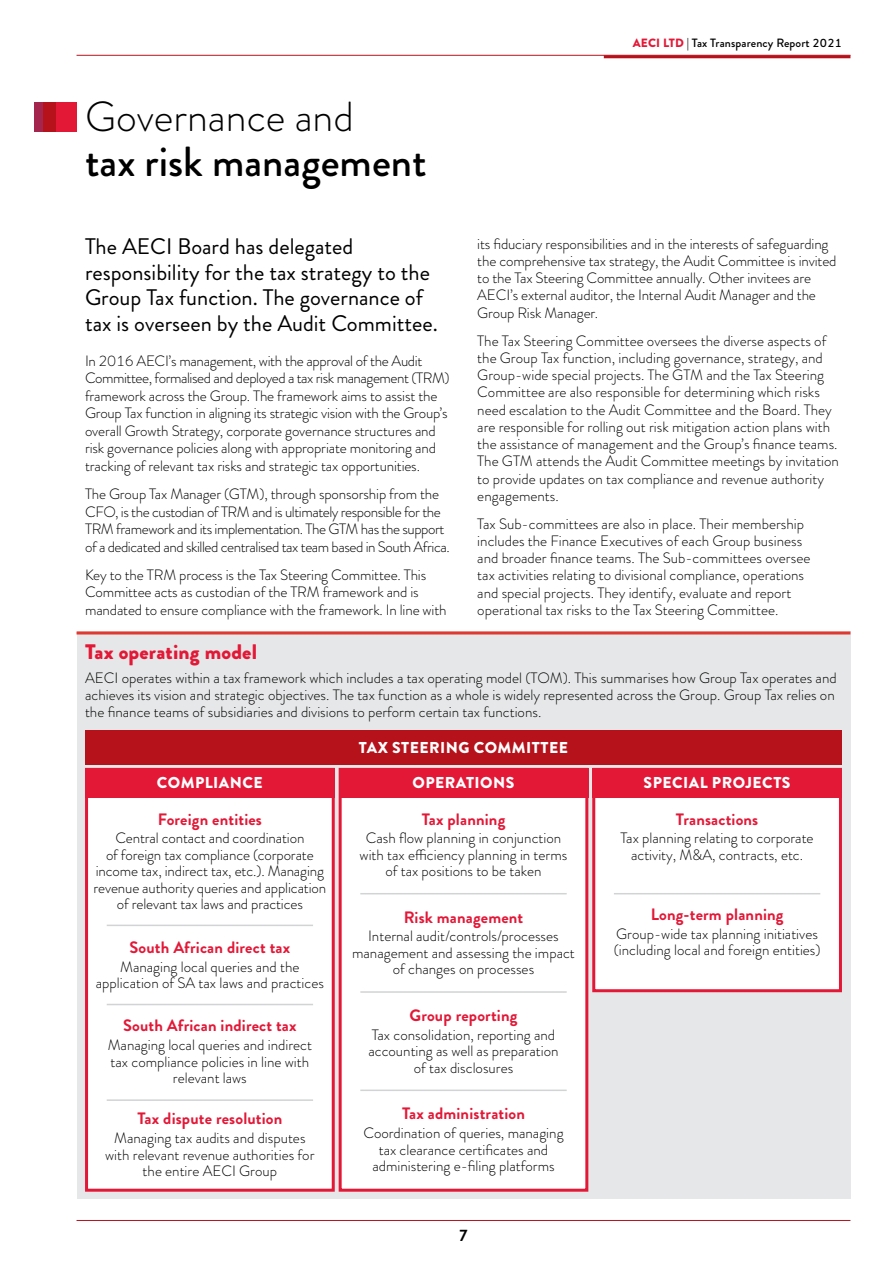
<style>
.page{position:relative;width:893px;height:1263px;background:#fff}
.page>*{position:absolute;margin:0;border:0;box-sizing:border-box;transform-origin:0 0}
.Page_Header{font:500 42px/45px "Brandon Grotesque";color:#000}
.Intro_Text_4{font:22.5px/25.8px "Brandon Grotesque";color:#000}
.Subheading_1{font:900 21px "Brandon Grotesque";letter-spacing:.01em;color:#e31837}
.Subheading_2{font:700 16.5px "Brandon Grotesque";letter-spacing:.01em;color:#e31837}
.t1{font:700 16.5px "Brandon Grotesque";color:#000}
.Subheading_2-2{font:900 15.75px "Brandon Grotesque";letter-spacing:.03em;color:#fff}
.Body_Text{font:300 15px/17.2px "Brandon Grotesque";letter-spacing:-.01em;color:#000}
.Subheading_2-3{font:300 15px/16.5px "Brandon Grotesque";color:#000;text-align:center}
.Body_Text-2{font:300 15px/17.5px "Brandon Grotesque";letter-spacing:-.03em;color:#000}
.t2{font:500 12px "Brandon Grotesque";letter-spacing:.01em;color:#000}
.s1{font-weight:300}
.s2{font-weight:900;color:#e31837}
</style>
<div class="page">
<div style="left:77px;top:631px;width:773px;height:568px;background:#e6e7e8"></div>
<div style="left:85px;top:730px;width:757px;height:34px;background:#b5121b"></div>
<hr style="left:77px;top:631px;width:773px;height:3px;background:#e03931">
<div style="left:592px;top:768px;width:250px;height:224px;background:#fff;border:3px solid #e31837"></div>
<div style="left:339px;top:768px;width:249px;height:424px;background:#fff;border:3px solid #e31837"></div>
<div style="left:339px;top:768px;width:249px;height:30px;background:#e31837"></div>
<div style="left:85px;top:768px;width:250px;height:424px;background:#fff;border:3px solid #e31837"></div>
<div style="left:85px;top:768px;width:250px;height:30px;background:#e31837"></div>
<div style="left:592px;top:768px;width:250px;height:30px;background:#e31837"></div>
<hr style="left:360px;top:893px;width:207px;height:1px;background:#d1d3d4">
<hr style="left:614px;top:893px;width:206px;height:1px;background:#d1d3d4">
<hr style="left:107px;top:925px;width:206px;height:1px;background:#d1d3d4">
<hr style="left:360px;top:991px;width:207px;height:2px;background:#d1d3d4">
<hr style="left:107px;top:1004px;width:206px;height:1px;background:#d1d3d4">
<hr style="left:360px;top:1089px;width:207px;height:2px;background:#d1d3d4">
<hr style="left:107px;top:1099px;width:206px;height:2px;background:#d1d3d4">
<div style="left:34px;top:102px;width:43px;height:30px;background:#e31837"></div>
<div style="left:34px;top:102px;width:21px;height:30px;background:#b5121b"></div>
<div style="left:34px;top:102px;width:9px;height:30px;background:#a4264f"></div>
<hr style="left:77px;top:1220px;width:773px;height:1px;background:#b5121b">
<hr style="left:77px;top:55px;width:773px;height:1px;background:#b5121b">
<hr style="left:604px;top:55px;width:246px;height:3px;background:#b5121b">
<p class="Page_Header" style="left:85px;top:95px;width:343px"><span class="s1">Governance and<br></span>tax risk management</p>
<p class="Intro_Text_4" style="left:85px;top:234px;width:354px">The AECI Board has delegated responsibility for the tax strategy to the Group Tax function. The governance of tax is overseen by the Audit Committee.</p>
<p class="Body_Text" style="left:85px;top:352px;width:366px">In 2016 AECI’s management, with the approval of the Audit Committee, formalised and deployed a tax risk management (TRM) framework across the Group. The framework aims to assist the Group Tax function in aligning its strategic vision with the Group’s overall Growth Strategy, corporate governance structures and risk governance policies along with appropriate monitoring and tracking of relevant tax risks and strategic tax opportunities.</p>
<p class="Body_Text-2" style="left:85px;top:485px;width:366px">The Group Tax Manager (GTM), through sponsorship from the CFO, is the custodian of TRM and is ultimately responsible for the TRM framework and its implementation. The GTM has the support of a dedicated and skilled centralised tax team based in South Africa.</p>
<p class="Body_Text" style="left:85px;top:566px;width:363px">Key to the TRM process is the Tax Steering Committee. This<br>Committee acts as custodian of the TRM framework and is mandated to ensure compliance with the framework. In line with</p>
<p class="t2" style="left:633px;top:34px;width:211px"><span class="s2">AECI LTD</span> | Tax Transparency Report 2021</p>
<p class="Body_Text" style="left:477px;top:235px;width:361px">its fiduciary responsibilities and in the interests of safeguarding the comprehensive tax strategy, the Audit Committee is invited to the Tax Steering Committee annually. Other invitees are AECI’s external auditor, the Internal Audit Manager and the Group Risk Manager.</p>
<p class="Body_Text" style="left:477px;top:332px;width:363px">The Tax Steering Committee oversees the diverse aspects of the Group Tax function, including governance, strategy, and Group-wide special projects. The GTM and the Tax Steering Committee are also responsible for determining which risks need escalation to the Audit Committee and the Board. They are responsible for rolling out risk mitigation action plans with the assistance of management and the Group’s finance teams.<br>The GTM attends the Audit Committee meetings by invitation to provide updates on tax compliance and revenue authority engagements.</p>
<p class="Body_Text" style="left:477px;top:515px;width:334px">Tax Sub-committees are also in place. Their membership includes the Finance Executives of each Group business and broader finance teams. The Sub-committees oversee tax activities relating to divisional compliance, operations and special projects. They identify, evaluate and report operational tax risks to the Tax Steering Committee.</p>
<p class="Subheading_1" style="left:85px;top:637px;width:174px">Tax operating model</p>
<p class="Body_Text" style="left:85px;top:669px;width:753px">AECI operates within a tax framework which includes a tax operating model (TOM). This summarises how Group Tax operates and achieves its vision and strategic objectives. The tax function as a whole is widely represented across the Group. Group Tax relies on the finance teams of subsidiaries and divisions to perform certain tax functions.</p>
<p class="Subheading_2-2" style="left:359px;top:736px;width:211px">TAX STEERING COMMITTEE</p>
<p class="Subheading_2-2" style="left:157px;top:772px;width:107px">COMPLIANCE</p>
<p class="Subheading_2-2" style="left:412px;top:772px;width:104px">OPERATIONS</p>
<p class="Subheading_2" style="left:158px;top:807px;width:106px">Foreign entities</p>
<p class="Subheading_2-3" style="left:94px;top:830px;width:234px">Central contact and coordination<br>of foreign tax compliance (corporate income tax, indirect tax, etc.). Managing revenue authority queries and application of relevant tax laws and practices</p>
<p class="Subheading_2" style="left:130px;top:936px;width:162px">South African direct tax</p>
<p class="Subheading_2-3" style="left:96px;top:958px;width:229px">Managing local queries and the application of SA tax laws and practices</p>
<p class="Subheading_2" style="left:422px;top:807px;width:85px">Tax planning</p>
<p class="Subheading_2-3" style="left:360px;top:830px;width:209px">Cash flow planning in conjunction with tax efficiency planning in terms of tax positions to be taken</p>
<p class="Subheading_2" style="left:404px;top:905px;width:121px">Risk management</p>
<p class="Subheading_2-3" style="left:352px;top:928px;width:224px">Internal audit/controls/processes management and assessing the impact of changes on processes</p>
<p class="Subheading_2" style="left:123px;top:1014px;width:175px">South African indirect tax</p>
<p class="Subheading_2-3" style="left:108px;top:1037px;width:206px">Managing local queries and indirect tax compliance policies in line with relevant laws</p>
<p class="Subheading_2" style="left:137px;top:1107px;width:147px">Tax dispute resolution</p>
<p class="Subheading_2-3" style="left:105px;top:1130px;width:211px">Managing tax audits and disputes with relevant revenue authorities for the entire AECI Group</p>
<p class="Subheading_2" style="left:410px;top:1004px;width:109px">Group reporting</p>
<p class="Subheading_2-3" style="left:368px;top:1026px;width:192px">Tax consolidation, reporting and accounting as well as preparation of tax disclosures</p>
<p class="Subheading_2" style="left:402px;top:1102px;width:125px">Tax administration</p>
<p class="Subheading_2-3" style="left:363px;top:1125px;width:202px">Coordination of queries, managing tax clearance certificates and administering e-filing platforms</p>
<p class="t1" style="left:459px;top:1223px;width:9px">7</p>
<p class="Subheading_2-2" style="left:644px;top:772px;width:148px">SPECIAL PROJECTS</p>
<p class="Subheading_2" style="left:676px;top:807px;width:84px">Transactions</p>
<p class="Subheading_2-3" style="left:621px;top:830px;width:195px">Tax planning relating to corporate activity, M&amp;A, contracts, etc.</p>
<p class="Subheading_2" style="left:651px;top:903px;width:134px">Long-term planning</p>
<p class="Subheading_2-3" style="left:614px;top:925px;width:208px;text-align:left">Group-wide tax planning initiatives (including local and foreign entities)</p>
</div>
